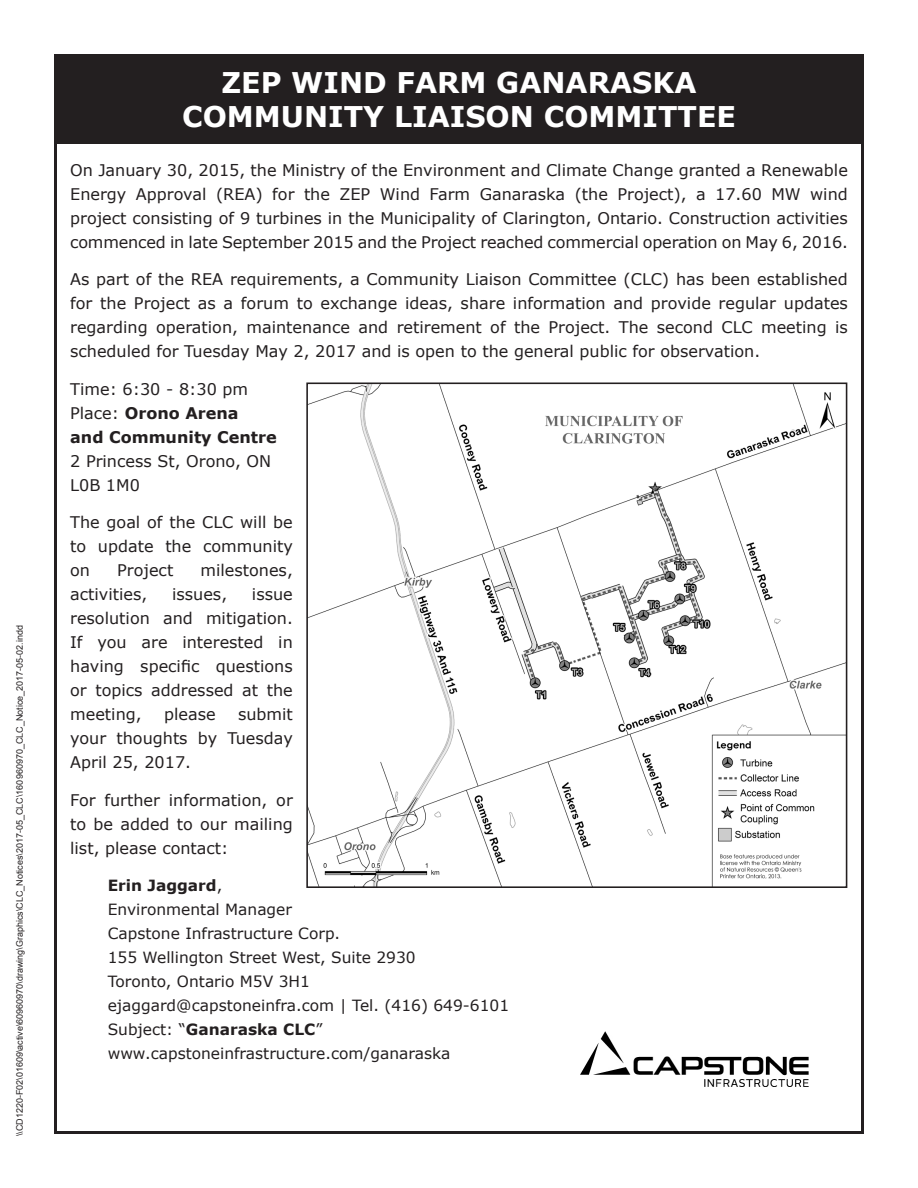
<style>
.page{position:relative;width:918px;height:1188px;background:#fff}
.page>*{position:absolute;margin:0;border:0;box-sizing:border-box;transform-origin:0 0}
.t1{font:700 28.5px "Verdana";color:#fff}
.t2{font:16.05px/24px "Verdana";color:#231f20;text-align:justify}
.t3{font:15.45px/24px "Verdana";color:#231f20}
.t4{font:9px "Arial";color:#231f20}
.s1{font-weight:700}
</style>
<div class="page">
<div style="left:54px;top:54px;width:810px;height:89px;background:#231f20"></div>
<img style="left:309px;top:386px;width:535px;height:499px">
<div style="left:306px;top:383px;width:541px;height:505px;border:2px solid #231f20"></div>
<img style="left:580px;top:1031px;width:228px;height:56px">
<p class="t4" style="left:14px;top:1136px;width:512px;rotate:-90deg">\\CD1220-F02\01609\active\60960970\drawing\Graphics\CLC_Notices\2017-05_CLC\160960970_CLC_Notice_2017-05-02.indd</p>
<p class="t1" style="left:221px;top:62px;width:476px">ZEP WIND FARM GANARASKA</p>
<p class="t1" style="left:182px;top:96px;width:555px">COMMUNITY LIAISON COMMITTEE</p>
<p class="t2" style="left:70px;top:158px;width:779px">On January 30, 2015, the Ministry of the Environment and Climate Change granted a Renewable Energy Approval (REA) for the ZEP Wind Farm Ganaraska (the Project), a 17.60 MW wind project consisting of 9 turbines in the Municipality of Clarington, Ontario. Construction activities commenced in late September 2015 and the Project reached commercial operation on May 6, 2016.</p>
<p class="t2" style="left:70px;top:267px;width:779px">As part of the REA requirements, a Community Liaison Committee (CLC) has been established for the Project as a forum to exchange ideas, share information and provide regular updates regarding operation, maintenance and retirement of the Project. The second CLC meeting is scheduled for Tuesday May 2, 2017 and is open to the general public for observation.</p>
<p class="t2" style="left:70px;top:377px;width:208px;text-align:left">Time: 6:30 - 8:30 pm<br>Place: <span class="s1">Orono Arena<br>and Community Centre<br></span>2 Princess St, Orono, ON<br>L0B 1M0</p>
<p class="t2" style="left:70px;top:510px;width:224px">The goal of the CLC will be to update the community on</p>
<p class="t2" style="left:117px;top:558px;width:58px">Project</p>
<p class="t2" style="left:201px;top:558px;width:94px">milestones,</p>
<p class="t2" style="left:70px;top:582px;width:79px">activities,</p>
<p class="t2" style="left:172px;top:582px;width:57px">issues,</p>
<p class="t2" style="left:70px;top:582px;width:224px;text-indent:182px">issue resolution and mitigation.<br>If you are interested in having specific questions or topics addressed at the meeting,</p>
<p class="t2" style="left:70px;top:702px;width:224px;text-indent:168px">submit your thoughts by Tuesday April 25, 2017.</p>
<p class="t2" style="left:70px;top:788px;width:224px">For further information, or to be added to our mailing list, please contact:</p>
<p class="t3" style="left:108px;top:873px;width:403px"><span class="s1">Erin Jaggard</span>,<br>Environmental Manager<br>Capstone Infrastructure Corp.<br>155 Wellington Street West, Suite 2930<br>Toronto, Ontario M5V 3H1 ejaggard@capstoneinfra.com | Tel. (416) 649-6101<br>Subject: “<span class="s1">Ganaraska CLC</span>” www.capstoneinfrastructure.com/ganaraska</p>
<p class="t2" style="left:164px;top:702px;width:53px">please</p>
</div>
